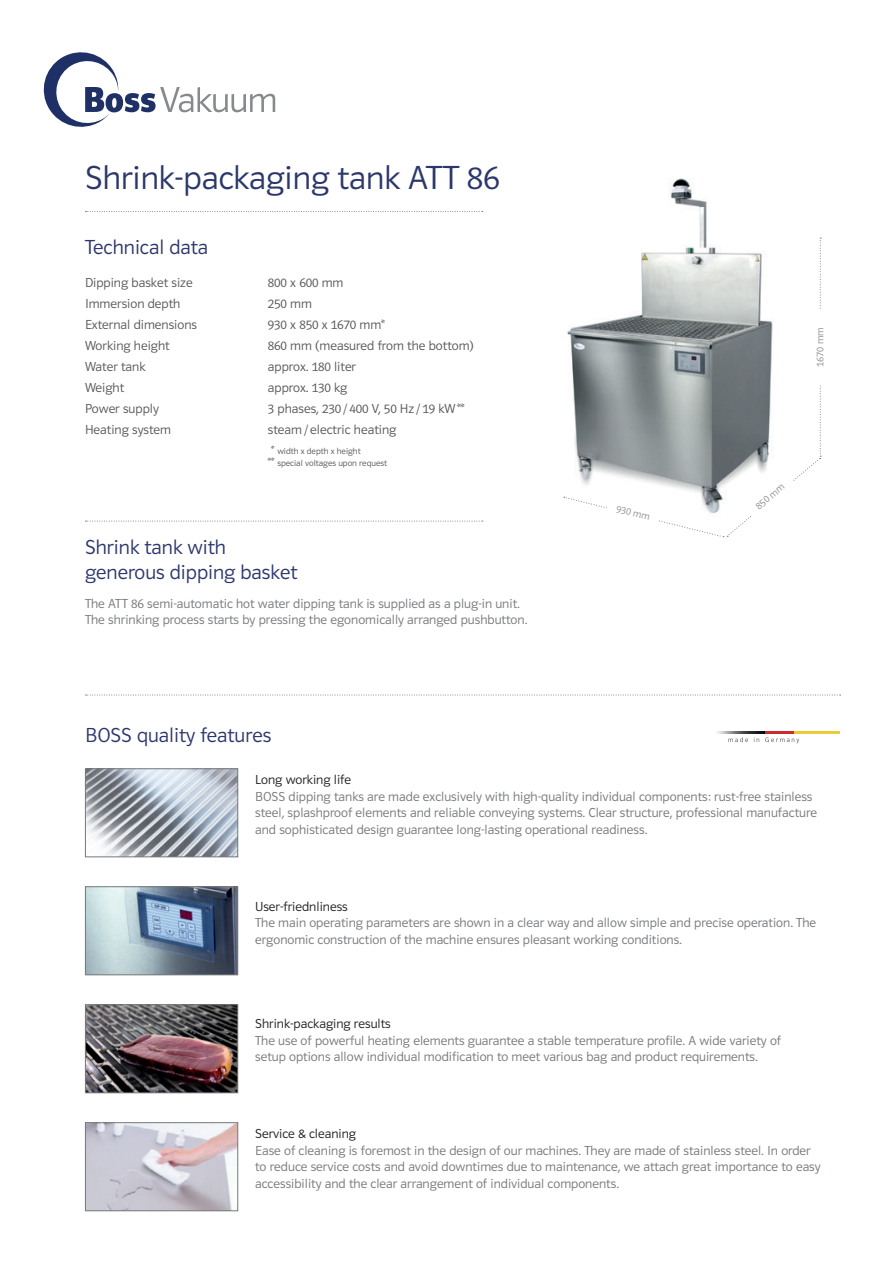
<style>
.page{position:relative;width:893px;height:1263px;background:#fff}
.page>*{position:absolute;margin:0;border:0;box-sizing:border-box;transform-origin:0 0}
.t1{font:34.5px "Polo 11 Leicht";color:#2c376c}
.t2{font:21px/25.2px "Polo 11 Leicht";color:#2c376c}
.t3{font:13.5px/16.5px "Polo 11 Leicht";color:#76787b}
.t4{font:13.5px "Polo 11 Leicht";color:#57585a}
.t5{font:13.5px "Polo 11 Leicht";color:#231f20}
.t6{font:10.5px "Polo 11 Leicht";color:#8f9194}
.t7{font:9px/12px "Polo 11 Leicht";color:#57585a}
.s1{font-size:12px;color:#fff}
.s2{font-size:12px}
</style>
<div class="page">
<img style="left:563px;top:178px;width:258px;height:360px">
<svg style="left:85px;top:521px;width:398px;height:1px"></svg>
<svg style="left:85px;top:211px;width:398px;height:1px"></svg>
<svg style="left:44px;top:52px;width:231px;height:75px"></svg>
<svg style="left:728px;top:737px;width:20px;height:5px"></svg>
<hr style="left:779px;top:731px;width:60px;height:3px;background:#eccb38">
<img style="left:717px;top:731px;width:37px;height:3px">
<svg style="left:754px;top:731px;width:45px;height:12px"></svg>
<svg style="left:85px;top:695px;width:756px;height:1px"></svg>
<img style="left:87px;top:888px;width:149px;height:85px">
<div style="left:85px;top:886px;width:153px;height:89px;border:1px solid #76787b"></div>
<img style="left:87px;top:1006px;width:149px;height:85px">
<div style="left:85px;top:1004px;width:153px;height:89px;border:1px solid #76787b"></div>
<img style="left:87px;top:1124px;width:149px;height:85px">
<div style="left:85px;top:1122px;width:153px;height:89px;border:1px solid #76787b"></div>
<img style="left:87px;top:770px;width:149px;height:85px">
<div style="left:85px;top:768px;width:153px;height:89px;border:1px solid #76787b"></div>
<svg style="left:564px;top:238px;width:257px;height:299px"></svg>
<h1 class="t1" style="left:85px;top:159px;width:416px">Shrink-packaging tank ATT 86</h1>
<h2 class="t2" style="left:85px;top:235px;width:125px">Technical data</h2>
<p class="t4" style="left:85px;top:276px;width:109px">Dipping basket size</p>
<p class="t4" style="left:268px;top:276px;width:77px">800 x 600 mm</p>
<p class="t4" style="left:85px;top:297px;width:97px">Immersion depth</p>
<p class="t4" style="left:268px;top:297px;width:46px">250 mm</p>
<p class="t4" style="left:85px;top:318px;width:114px">External dimensions</p>
<p class="t4" style="left:268px;top:318px;width:119px">930 x 850 x 1670 mm*</p>
<p class="t4" style="left:85px;top:339px;width:86px">Working height</p>
<p class="t4" style="left:268px;top:339px;width:207px">860 mm (measured from the bottom)</p>
<p class="t4" style="left:85px;top:360px;width:62px">Water tank</p>
<p class="t4" style="left:268px;top:360px;width:90px">approx. 180 liter</p>
<p class="t4" style="left:85px;top:381px;width:41px">Weight</p>
<p class="t4" style="left:268px;top:381px;width:81px">approx. 130 kg</p>
<p class="t4" style="left:85px;top:402px;width:75px">Power supply</p>
<p class="t4" style="left:268px;top:402px;width:198px">3 phases, 230 / 400 V, 50 Hz / 19 kW **</p>
<p class="t4" style="left:85px;top:423px;width:88px">Heating system</p>
<p class="t4" style="left:268px;top:423px;width:130px">steam / electric heating</p>
<p class="t7" style="left:268px;top:445px;width:121px"><span class="s1">*</span><span class="s2">*</span> width x depth x height<br><span class="s2">**</span> special voltages upon request</p>
<h2 class="t2" style="left:85px;top:534px;width:214px">Shrink tank with generous dipping basket</h2>
<p class="t3" style="left:85px;top:595px;width:444px">The ATT 86 semi-automatic hot water dipping tank is supplied as a plug-in unit.<br>The shrinking process starts by pressing the egonomically arranged pushbutton.</p>
<h2 class="t2" style="left:85px;top:722px;width:188px">BOSS quality features</h2>
<p class="t6" style="left:618px;top:503px;width:36px;rotate:14deg">930 mm</p>
<p class="t6" style="left:814px;top:367px;width:41px;rotate:-90deg">1670 mm</p>
<p class="t6" style="left:753px;top:503px;width:36px;rotate:-40deg">850 mm</p>
<p class="t5" style="left:255px;top:773px;width:97px">Long working life</p>
<p class="t3" style="left:255px;top:788px;width:564px">BOSS dipping tanks are made exclusively with high-quality individual components: rust-free stainless steel, splashproof elements and reliable conveying systems. Clear structure, professional manufacture and sophisticated design guarantee long-lasting operational readiness.</p>
<p class="t5" style="left:255px;top:899px;width:94px">User-friednliness</p>
<p class="t3" style="left:255px;top:914px;width:563px">The main operating parameters are shown in a clear way and allow simple and precise operation. The ergonomic construction of the machine ensures pleasant working conditions.</p>
<p class="t5" style="left:255px;top:1017px;width:137px">Shrink-packaging results</p>
<p class="t3" style="left:255px;top:1032px;width:527px">The use of powerful heating elements guarantee a stable temperature profile. A wide variety of setup options allow individual modification to meet various bag and product requirements.</p>
<p class="t5" style="left:255px;top:1126px;width:103px">Service &amp; cleaning</p>
<p class="t3" style="left:255px;top:1142px;width:567px">Ease of cleaning is foremost in the design of our machines. They are made of stainless steel. In order to reduce service costs and avoid downtimes due to maintenance, we attach great importance to easy accessibility and the clear arrangement of individual components.</p>
</div>
